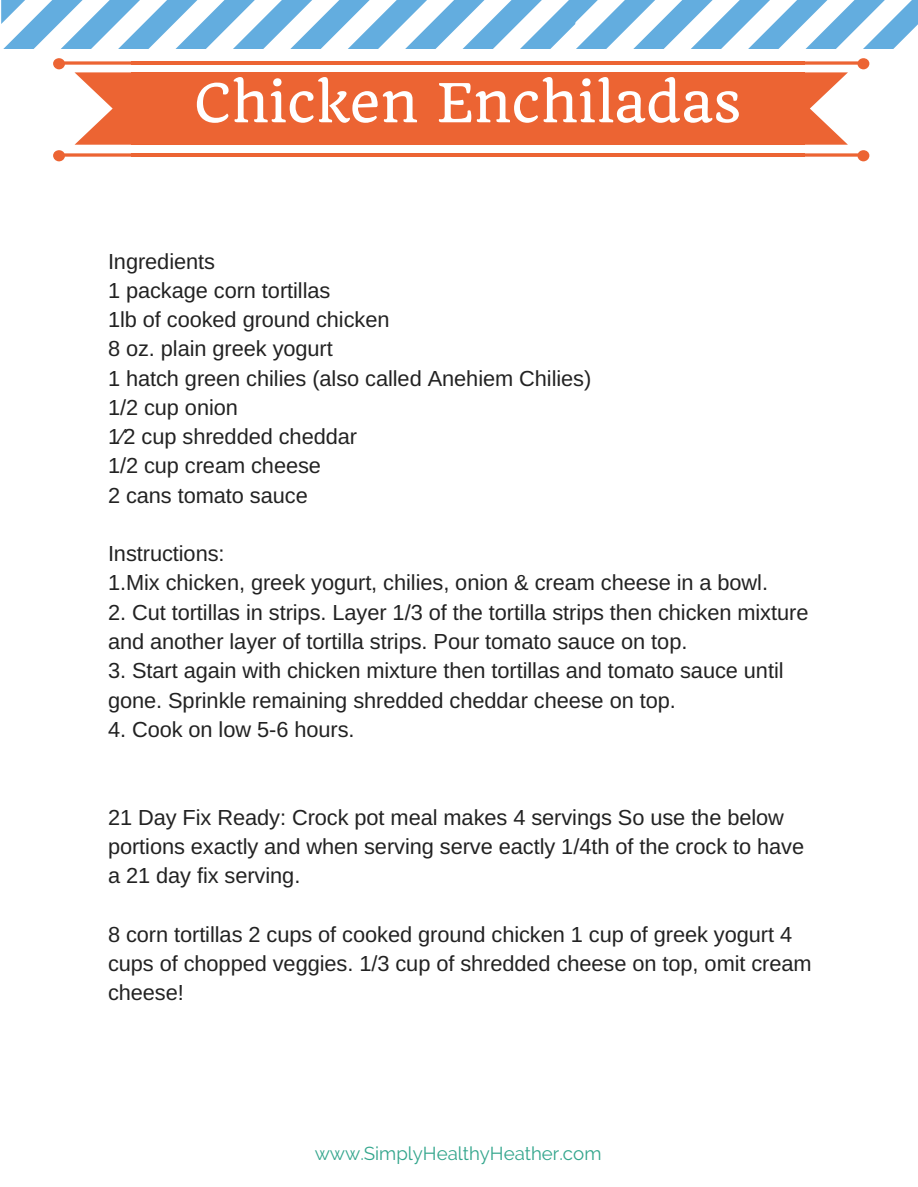
<style>
.page{position:relative;width:918px;height:1187px;background:#fff}
.page>*{position:absolute;margin:0;border:0;box-sizing:border-box;transform-origin:0 0}
.t1{font:52.35px "Quando";color:#fff}
.t2{font:21.75px/29.2px "Arimo";letter-spacing:-.005em;color:#222}
.t3{font:18.75px "Raleway";color:#34a68d}
</style>
<div class="page">
<svg style="left:1px;top:0;width:917px;height:48px"></svg>
<div style="left:132px;top:72px;width:673px;height:73px;background:#ec6433"></div>
<hr style="left:132px;top:153px;width:673px;height:4px;background:#ec6433">
<hr style="left:132px;top:61px;width:673px;height:4px;background:#ec6433">
<svg style="left:53px;top:58px;width:79px;height:103px"></svg>
<svg style="left:805px;top:58px;width:64px;height:103px"></svg>
<h1 class="t1" style="left:194px;top:70px;width:549px">Chicken Enchiladas</h1>
<p class="t2" style="left:108px;top:246px;width:485px">Ingredients<br>1 package corn tortillas<br>1lb of cooked ground chicken<br>8 oz. plain greek yogurt<br>1 hatch green chilies (also called Anehiem Chilies)<br>1/2 cup onion<br>1∕2 cup shredded cheddar<br>1/2 cup cream cheese<br>2 cans tomato sauce</p>
<p class="t2" style="left:108px;top:539px;width:662px">Instructions:<br>1.Mix chicken, greek yogurt, chilies, onion &amp; cream cheese in a bowl.</p>
<p class="t2" style="left:108px;top:597px;width:702px">2. Cut tortillas in strips. Layer 1/3 of the tortilla strips then chicken mixture and another layer of tortilla strips. Pour tomato sauce on top.</p>
<p class="t2" style="left:108px;top:656px;width:677px">3. Start again with chicken mixture then tortillas and tomato sauce until gone. Sprinkle remaining shredded cheddar cheese on top.</p>
<p class="t2" style="left:108px;top:714px;width:248px">4. Cook on low 5-6 hours.</p>
<p class="t2" style="left:108px;top:802px;width:698px">21 Day Fix Ready: Crock pot meal makes 4 servings So use the below portions exactly and when serving serve eactly 1/4th of the crock to have a 21 day fix serving.</p>
<p class="t2" style="left:108px;top:919px;width:705px">8 corn tortillas 2 cups of cooked ground chicken 1 cup of greek yogurt 4 cups of chopped veggies. 1/3 cup of shredded cheese on top, omit cream cheese!</p>
<p class="t3" style="left:315px;top:1142px;width:288px">www.SimplyHealthyHeather.com</p>
</div>
